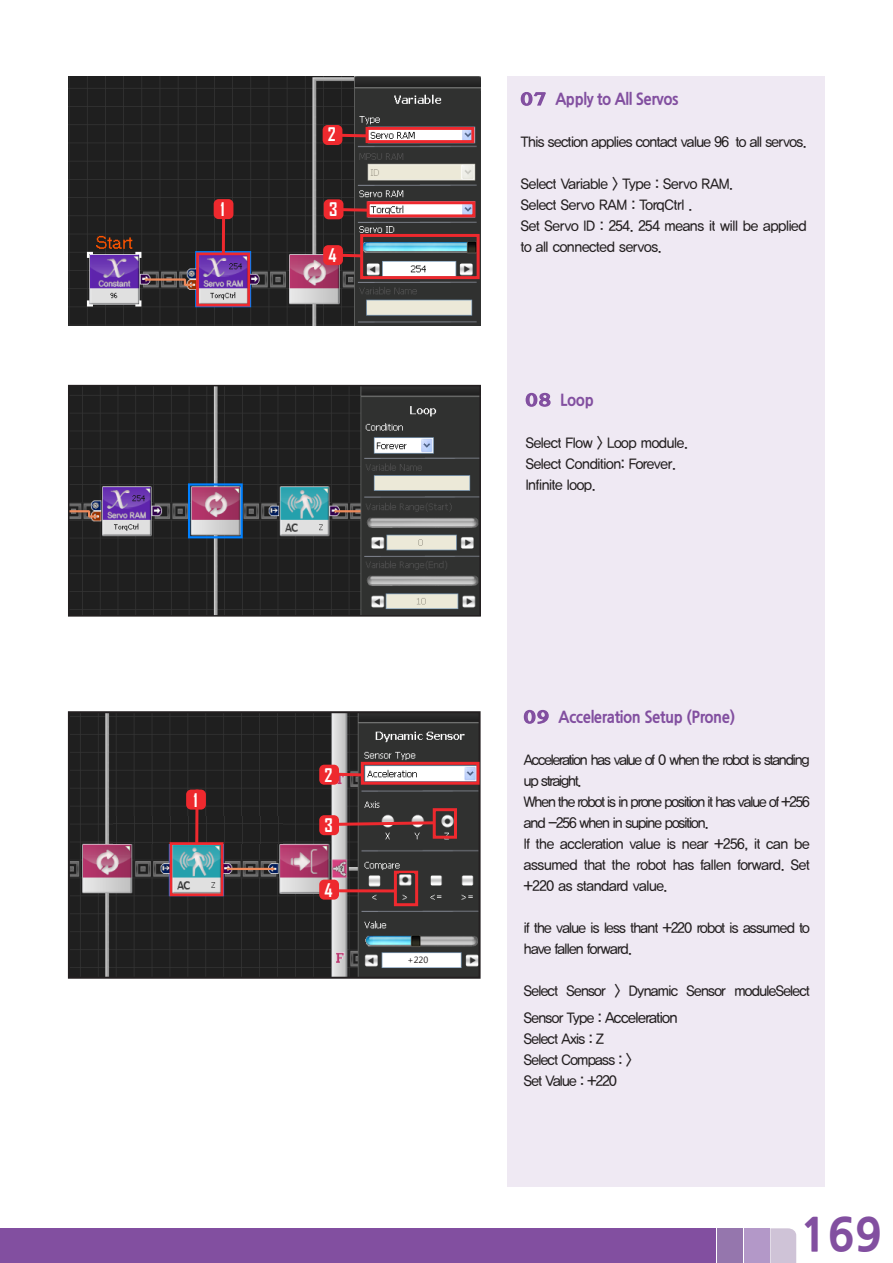
<style>
.page{position:relative;width:893px;height:1263px;background:#fff}
.page>*{position:absolute;margin:0;border:0;box-sizing:border-box;transform-origin:0 0}
.t1{font:700 45px "Nanum Gothic OTF Extra";color:#824fa0}
.t2{font:700 18px "Agency FB";color:#fff}
.t3{font:700 15.9px "Nanum Gothic OTF Extra";letter-spacing:-.025em;color:#824fa0;scale:.95 1}
.t4{font:15px "YDVYGO13";letter-spacing:-.04em;color:#231f20;scale:.95 1}
.t5{font:14.4px/21px "YDVYGO13";letter-spacing:-.05em;color:#231f20;text-align:justify;scale:.95 1}
.t6{font:14.4px/21px "YDVYGO13";letter-spacing:-.025em;color:#231f20;scale:.95 1}
.t7{font:14.4px/21px "YDVYGO13";letter-spacing:-.07em;color:#231f20;scale:.95 1}
.t8{font:14.4px/21px "YDVYGO13";letter-spacing:-.08em;color:#231f20;scale:.95 1}
.s1{font-family:"Nanum Myeongjo OTF Extra";font-size:16.2px}
.s2{font-size:14.4px}
</style>
<div class="page">
<svg style="left:770px;top:1228px;width:26px;height:35px"></svg>
<div style="left:744px;top:1228px;width:26px;height:35px;background:#b398c8"></div>
<div style="left:717px;top:1228px;width:26px;height:35px;background:#9576ad"></div>
<div style="left:0;top:1228px;width:716px;height:35px;background:#824fa0"></div>
<div style="left:507px;top:77px;width:318px;height:1110px;background:#efe9f3"></div>
<svg style="left:520px;top:92px;width:26px;height:14px"></svg>
<img style="left:68px;top:77px;width:413px;height:248px">
<div style="left:196px;top:252px;width:54px;height:54px;border:3px solid #ee292e"></div>
<hr style="left:222px;top:200px;width:3px;height:53px;background:#ee292e">
<div style="left:214px;top:199px;width:19px;height:20px;background:#ee292e;border-radius:5px"></div>
<div style="left:366px;top:127px;width:108px;height:16px;border:3px solid #ee292e"></div>
<svg style="left:146px;top:132px;width:335px;height:53px;background:#494442"></svg>
<div style="left:367px;top:201px;width:108px;height:16px;border:3px solid #ee292e"></div>
<svg style="left:343px;top:206px;width:28px;height:7px"></svg>
<div style="left:360px;top:234px;width:120px;height:45px;border:3px solid #ee292e"></div>
<svg style="left:343px;top:252px;width:21px;height:7px"></svg>
<div style="left:323px;top:245px;width:20px;height:20px;background:#ee292e;border-radius:5px"></div>
<div style="left:323px;top:125px;width:19px;height:20px;background:#ee292e;border-radius:5px"></div>
<div style="left:324px;top:199px;width:19px;height:20px;background:#ee292e;border-radius:5px"></div>
<img style="left:71px;top:388px;width:407px;height:226px">
<div style="left:68px;top:385px;width:413px;height:232px;border:2px solid #231f20"></div>
<svg style="left:525px;top:392px;width:26px;height:15px"></svg>
<svg style="left:523px;top:709px;width:26px;height:15px"></svg>
<img style="left:71px;top:714px;width:407px;height:262px">
<div style="left:68px;top:711px;width:413px;height:268px;border:2px solid #231f20"></div>
<img style="left:113px;top:817px;width:170px;height:26px">
<div style="left:361px;top:762px;width:118px;height:23px;border:3px solid #ee292e"></div>
<svg style="left:339px;top:771px;width:26px;height:7px"></svg>
<div style="left:319px;top:765px;width:20px;height:20px;background:#ee292e;border-radius:5px"></div>
<div style="left:170px;top:842px;width:54px;height:54px;border:3px solid #ee292e"></div>
<svg style="left:195px;top:809px;width:4px;height:34px"></svg>
<div style="left:186px;top:789px;width:20px;height:20px;background:#ee292e;border-radius:5px"></div>
<div style="left:319px;top:815px;width:20px;height:20px;background:#ee292e;border-radius:5px"></div>
<div style="left:319px;top:880px;width:20px;height:20px;background:#ee292e;border-radius:5px"></div>
<div style="left:433px;top:808px;width:24px;height:31px;border:3px solid #ee292e"></div>
<svg style="left:339px;top:820px;width:98px;height:7px"></svg>
<div style="left:394px;top:871px;width:24px;height:35px;border:3px solid #ee292e"></div>
<hr style="left:339px;top:889px;width:56px;height:3px;background:#ee292e">
<div style="left:408px;top:956px;width:32px;height:7px;background:#fff"></div>
<svg style="left:400px;top:874px;width:13px;height:12px"></svg>
<svg style="left:368px;top:874px;width:13px;height:13px"></svg>
<p class="t2" style="left:221px;top:198px;width:6px">1</p>
<p class="t2" style="left:328px;top:123px;width:9px">2</p>
<p class="t2" style="left:329px;top:198px;width:10px">3</p>
<p class="t2" style="left:328px;top:244px;width:10px">4</p>
<p class="t2" style="left:194px;top:789px;width:6px">1</p>
<p class="t2" style="left:325px;top:764px;width:9px">2</p>
<p class="t2" style="left:325px;top:814px;width:10px">3</p>
<p class="t2" style="left:325px;top:879px;width:10px">4</p>
<p class="t3" style="left:521px;top:89px;width:168px"><span class="s1">07</span> Apply to All Servos</p>
<p class="t5" style="left:521px;top:130px;width:302px">This section applies contact value 96 to all servos.</p>
<p class="t6" style="left:521px;top:172px;width:225px">Select Variable &gt; Type : Servo RAM.</p>
<p class="t6" style="left:521px;top:193px;width:182px">Select Servo RAM : TorqCtrl .</p>
<p class="t6" style="left:521px;top:214px;width:303px">Set Servo ID : 254. 254 means it will be applied to all connected servos.</p>
<p class="t3" style="left:526px;top:390px;width:73px"><span class="s1">08</span> Loop</p>
<p class="t6" style="left:526px;top:431px;width:172px">Select Flow &gt; Loop module.</p>
<p class="t6" style="left:526px;top:452px;width:160px">Select Condition: Forever.</p>
<p class="t6" style="left:526px;top:473px;width:75px">Infinite loop.</p>
<p class="t3" style="left:524px;top:707px;width:224px"><span class="s1">09</span> Acceleration Setup (Prone)</p>
<p class="t8" style="left:524px;top:748px;width:302px">Acceleration has value of 0 when the robot is standing up straight.</p>
<p class="t7" style="left:524px;top:790px;width:303px">When the robot is in prone position it has value of +256 and -256 when in supine position.</p>
<p class="t5" style="left:524px;top:832px;width:302px">If the accleration value is near +256, it can be assumed that the robot has fallen forward. Set +220 as standard value.</p>
<p class="t5" style="left:524px;top:916px;width:303px">if the value is less thant +220 robot is assumed to have fallen forward.</p>
<p class="t5" style="left:524px;top:979px;width:302px">Select Sensor &gt; Dynamic Sensor moduleSelect</p>
<p class="t4" style="left:524px;top:1007px;width:164px"><span class="s2">Sensor Type :</span> Acceleration</p>
<p class="t5" style="left:524px;top:1027px;width:86px">Select Axis : Z</p>
<p class="t5" style="left:524px;top:1048px;width:115px">Select Compass : &gt;</p>
<p class="t5" style="left:524px;top:1069px;width:100px">Set Value : +220</p>
<h1 class="t1" style="left:800px;top:1207px;width:83px">169</h1>
</div>
